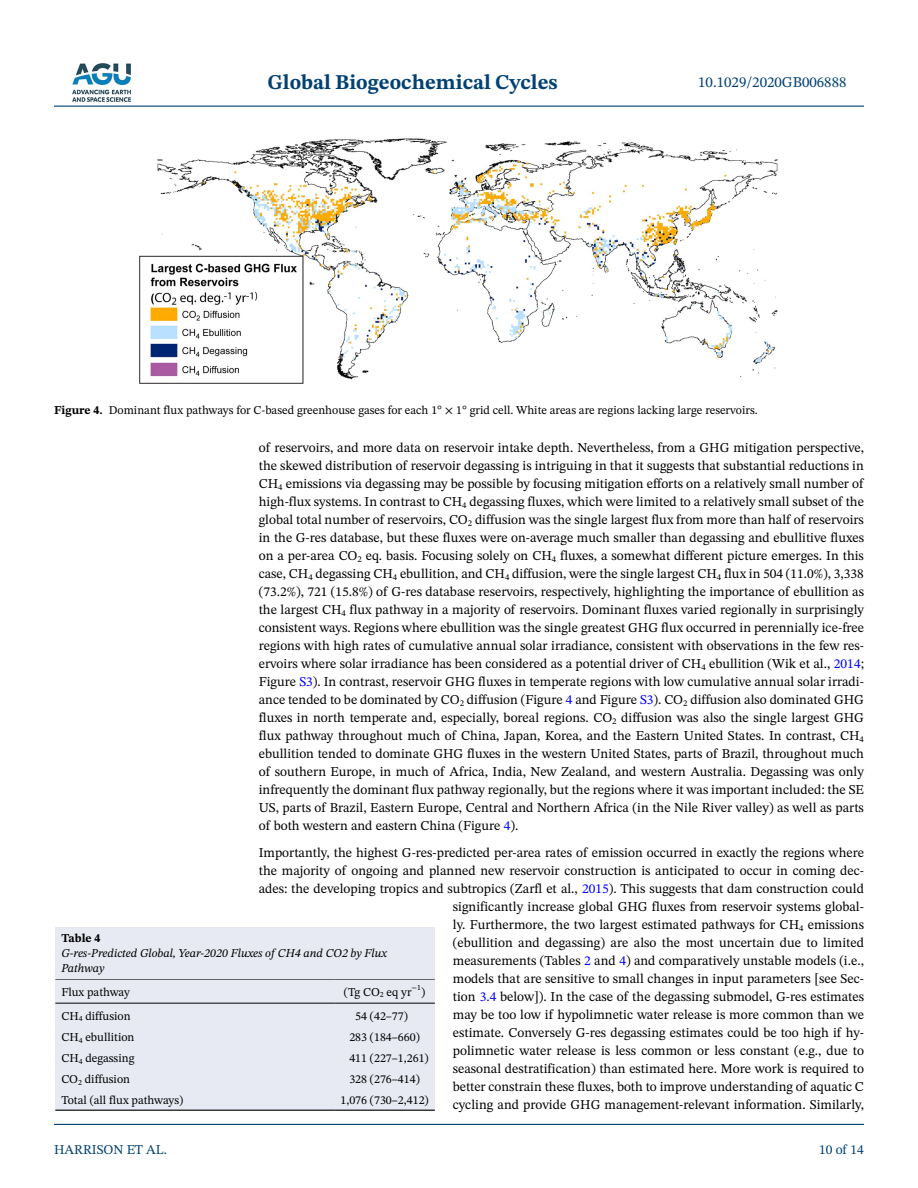
<style>
.page{position:relative;width:918px;height:1188px;background:#fff}
.page>*{position:absolute;margin:0;border:0;box-sizing:border-box;transform-origin:0 0}
.t1{font:700 21px "STIX Two Text";color:#004174}
.t2{font:15px "STIX Two Text";color:#004174}
.t3{font:13.5px/18px "STIX Two Text";color:#000;text-align:justify}
.t4{font:13.5px "STIX Two Text";color:#004174}
.t5{font:12px "STIX Two Text";color:#000}
.t6{font:italic 12px/15px "STIX Two Text";color:#000}
.t7{font:700 12px "STIX Two Text";color:#000}
.t8{font:7.8px "STIX Two Text";color:#000}
.s1{font-weight:700}
.s2{color:#00f}
</style>
<div class="page">
<hr style="left:54px;top:106px;width:810px;height:1px;background:#004174">
<hr style="left:54px;top:1124px;width:810px;height:1px;background:#004174">
<img style="left:72px;top:63px;width:59px;height:39px">
<img style="left:139px;top:138px;width:639px;height:246px">
<div style="left:55px;top:978px;width:380px;height:133px;background:#e7eaf2"></div>
<hr style="left:55px;top:978px;width:279px;height:2px;background:#000">
<hr style="left:55px;top:1003px;width:279px;height:1px;background:#000">
<hr style="left:334px;top:978px;width:101px;height:2px;background:#000">
<hr style="left:334px;top:1003px;width:101px;height:1px;background:#000">
<hr style="left:55px;top:1110px;width:279px;height:1px;background:#000">
<hr style="left:334px;top:1110px;width:101px;height:1px;background:#000">
<div style="left:55px;top:927px;width:380px;height:51px;background:#e7eaf2"></div>
<h1 class="t1" style="left:267px;top:67px;width:292px">Global Biogeochemical Cycles</h1>
<p class="t2" style="left:698px;top:72px;width:150px">10.1029/2020GB006888</p>
<p class="t5" style="left:54px;top:401px;width:705px"><span class="s1">Figure 4.</span> Dominant flux pathways for C-based greenhouse gases for each 1° × 1° grid cell. White areas are regions lacking large reservoirs.</p>
<p class="t3" style="left:259px;top:439px;width:607px">of reservoirs, and more data on reservoir intake depth. Nevertheless, from a GHG mitigation perspective, the skewed distribution of reservoir degassing is intriguing in that it suggests that substantial reductions in CH<sub>4</sub> emissions via degassing may be possible by focusing mitigation efforts on a relatively small number of high-flux systems. In contrast to CH<sub>4</sub> degassing fluxes, which were limited to a relatively small subset of the global total number of reservoirs, CO<sub>2</sub> diffusion was the single largest flux from more than half of reservoirs in the G-res database, but these fluxes were on-average much smaller than degassing and ebullitive fluxes on a per-area CO<sub>2</sub> eq. basis. Focusing solely on CH<sub>4</sub> fluxes, a somewhat different picture emerges. In this case, CH<sub>4</sub> degassing CH<sub>4</sub> ebullition, and CH<sub>4</sub> diffusion, were the single largest CH<sub>4</sub> flux in 504 (11.0%), 3,338 (73.2%), 721 (15.8%) of G-res database reservoirs, respectively, highlighting the importance of ebullition as the largest CH<sub>4</sub> flux pathway in a majority of reservoirs. Dominant fluxes varied regionally in surprisingly consistent ways. Regions where ebullition was the single greatest GHG flux occurred in perennially ice-free regions with high rates of cumulative annual solar irradiance, consistent with observations in the few res&shy;ervoirs where solar irradiance has been considered as a potential driver of CH<sub>4</sub> ebullition (Wik et al., <span class="s2">2014</span>; Figure <span class="s2">S3</span>). In contrast, reservoir GHG fluxes in temperate regions with low cumulative annual solar irradi&shy;ance tended to be dominated by CO<sub>2</sub> diffusion (Figure <span class="s2">4</span> and Figure <span class="s2">S3</span>). CO<sub>2</sub> diffusion also dominated GHG fluxes in north temperate and, especially, boreal regions. CO<sub>2</sub> diffusion was also the single largest GHG flux pathway throughout much of China, Japan, Korea, and the Eastern United States. In contrast, CH<sub>4 </sub>ebullition tended to dominate GHG fluxes in the western United States, parts of Brazil, throughout much of southern Europe, in much of Africa, India, New Zealand, and western Australia. Degassing was only infrequently the dominant flux pathway regionally, but the regions where it was important included: the SE US, parts of Brazil, Eastern Europe, Central and Northern Africa (in the Nile River valley) as well as parts of both western and eastern China (Figure <span class="s2">4</span>).</p>
<p class="t3" style="left:259px;top:844px;width:607px;text-align:right">Importantly, the highest G-res-predicted per-area rates of emission occurred in exactly the regions where the majority of ongoing and planned new reservoir construction is anticipated to occur in coming dec&shy;ades: the developing tropics and subtropics (Zarfl et al., <span class="s2">2015</span>). This suggests that dam construction could significantly increase global GHG fluxes from reservoir systems global-<br>ly. Furthermore, the two largest estimated pathways for CH<sub>4</sub> emissions<br>(ebullition and degassing) are also the most uncertain due to limited<br>measurements (Tables <span class="s2">2</span> and <span class="s2">4</span>) and comparatively unstable models (i.e.,<br>models that are sensitive to small changes in input parameters [see Sec-<br>tion <span class="s2">3.4</span> below]). In the case of the degassing submodel, G-res estimates<br>may be too low if hypolimnetic water release is more common than we<br>estimate. Conversely G-res degassing estimates could be too high if hy-<br>polimnetic water release is less common or less constant (e.g., due to<br>seasonal destratification) than estimated here. More work is required to<br>better constrain these fluxes, both to improve understanding of aquatic C<br>cycling and provide GHG management-relevant information. Similarly,</p>
<p class="t7" style="left:61px;top:930px;width:41px">Table 4</p>
<p class="t6" style="left:61px;top:946px;width:327px">G-res-Predicted Global, Year-2020 Fluxes of CH4 and CO2 by Flux<br>Pathway</p>
<p class="t5" style="left:61px;top:983px;width:70px">Flux pathway</p>
<p class="t5" style="left:344px;top:983px;width:69px">(Tg CO<sub>2</sub> eq yr</p>
<p class="t8" style="left:412px;top:982px;width:11px">−1</p>
<p class="t5" style="left:421px;top:983px;width:6px">)</p>
<p class="t5" style="left:61px;top:1007px;width:71px">CH<sub>4</sub> diffusion</p>
<p class="t5" style="left:355px;top:1007px;width:54px">54 (42–77)</p>
<p class="t5" style="left:61px;top:1028px;width:75px">CH<sub>4</sub> ebullition</p>
<p class="t5" style="left:349px;top:1028px;width:72px">283 (184–660)</p>
<p class="t5" style="left:61px;top:1049px;width:75px">CH<sub>4</sub> degassing</p>
<p class="t5" style="left:349px;top:1049px;width:81px">411 (227–1,261)</p>
<p class="t5" style="left:61px;top:1070px;width:70px">CO<sub>2</sub> diffusion</p>
<p class="t5" style="left:349px;top:1070px;width:72px">328 (276–414)</p>
<p class="t5" style="left:61px;top:1092px;width:123px">Total (all flux pathways)</p>
<p class="t5" style="left:340px;top:1092px;width:90px">1,076 (730–2,412)</p>
<p class="t4" style="left:54px;top:1140px;width:115px">HARRISON ET AL.</p>
<p class="t4" style="left:819px;top:1140px;width:46px">10 of 14</p>
</div>
